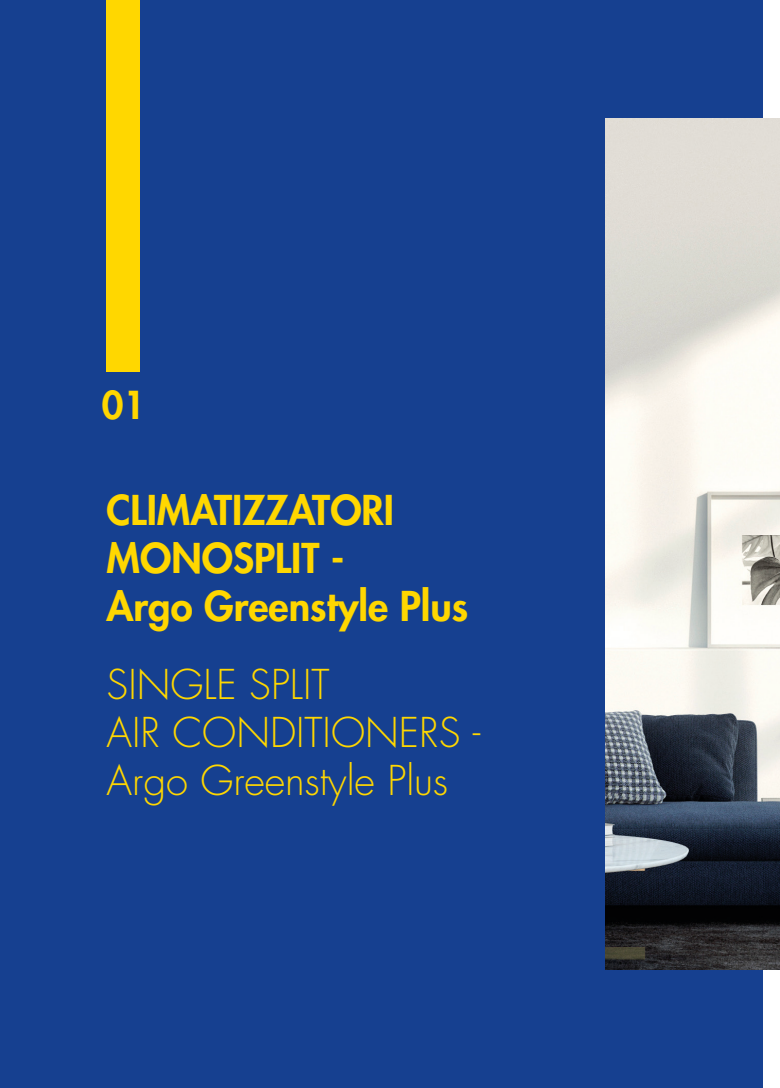
<style>
.page{position:relative;width:780px;height:1088px;background:#fff}
.page>*{position:absolute;margin:0;border:0;box-sizing:border-box;transform-origin:0 0}
.t1{font:300 40px/48px "Futura LT";color:#ffd700}
.t2{font:800 40px "Futura LT";color:#ffd700}
.t3{font:800 37.5px "Futura LT";color:#ffd700}
</style>
<div class="page">
<div style="left:0;top:0;width:762px;height:1088px;background:#164090"></div>
<div style="left:107px;top:0;width:33px;height:371px;background:#ffd700"></div>
<img style="left:605px;top:119px;width:175px;height:850px">
<p class="t3" style="left:102px;top:380px;width:45px">01</p>
<p class="t2" style="left:107px;top:483px;width:289px">CLIMATIZZATORI</p>
<p class="t2" style="left:107px;top:531px;width:239px">MONOSPLIT -</p>
<p class="t2" style="left:107px;top:579px;width:363px">Argo Greenstyle Plus</p>
<p class="t1" style="left:107px;top:661px;width:224px">SINGLE SPLIT</p>
<p class="t1" style="left:107px;top:709px;width:375px">AIR CONDITIONERS -<br>Argo Greenstyle Plus</p>
</div>
